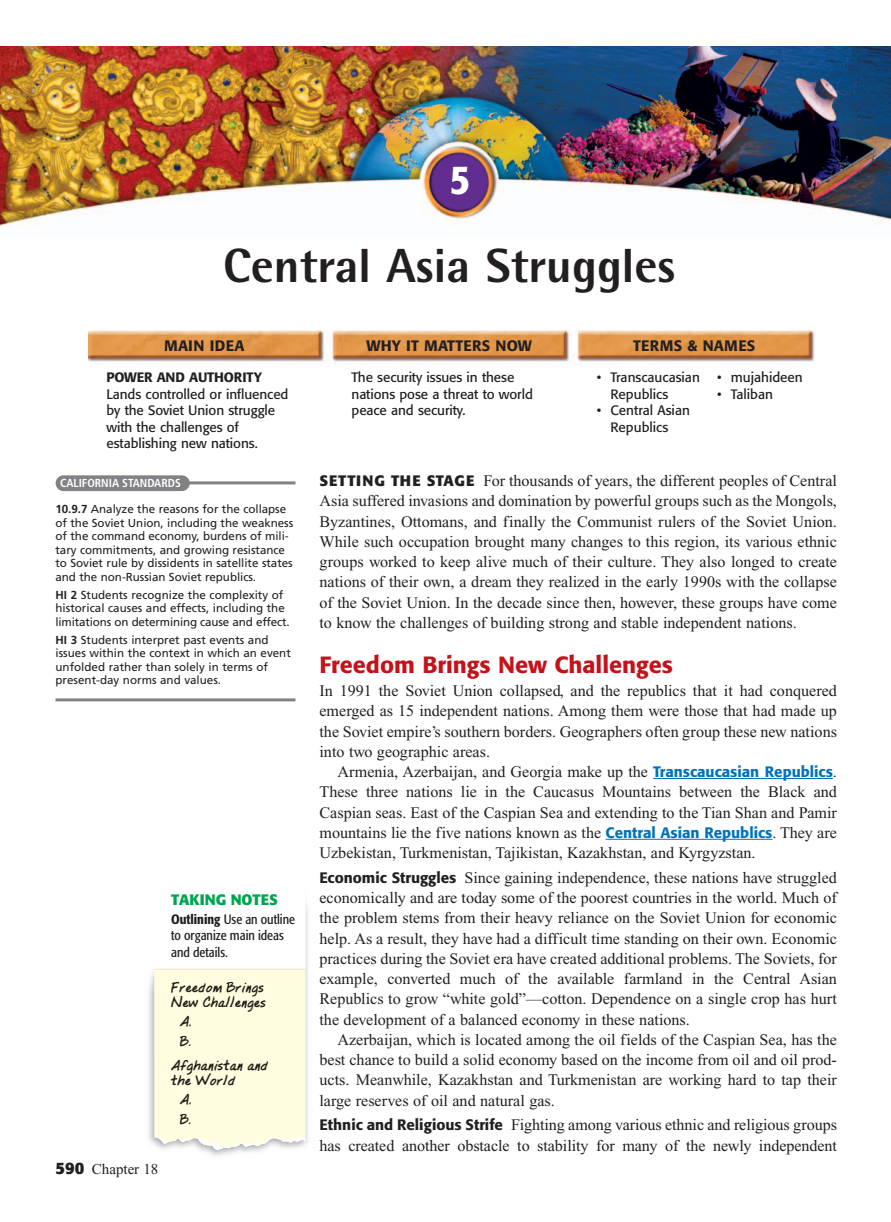
<style>
.page{position:relative;width:891px;height:1222px;background:#fff}
.page>*{position:absolute;margin:0;border:0;box-sizing:border-box;transform-origin:0 0}
.t1{font:800 48px "Rotis Semi Sans";color:#231f20}
.t2{font:500 condensed 42px "Formata";color:#fff}
.t3{font:500 23.25px "Formata";color:#c4121a}
.t4{font:16.2px/20.2px "Times New Roman";color:#231f20;text-align:justify}
.t5{font:500 15px "Formata";letter-spacing:.015em;color:#231f20}
.t6{font:15px "Times New Roman";color:#231f20}
.t7{font:700 15px "Formata";color:#00a54f}
.t8{font:13.5px/16.5px "Formata";letter-spacing:-.005em;color:#231f20}
.t9{font:700 13.5px/15px "Lazyvermont";letter-spacing:.035em;color:#211e17}
.t10{font:condensed 13.5px/16.5px "Formata";color:#231f20}
.t11{font:500 13.5px "Formata";letter-spacing:-.01em;color:#231f20}
.t12{font:11.7px/13.5px "Frutiger";letter-spacing:-.005em;color:#231f20}
.t13{font:700 condensed 11.7px "Frutiger";color:#fff}
.s1{font-weight:700}
.s2{font-weight:500}
.s3{font-family:"Formata";font-weight:700;font-size:16.5px}
.s4{font-family:"Formata";font-weight:700;font-size:15px}
.s5{font-family:"Formata";font-weight:500;font-size:15px;color:#0072bc}
.s6{font-family:"Formata";font-weight:500;font-size:15px}
</style>
<div class="page">
<img style="left:148px;top:904px;width:160px;height:252px">
<svg style="left:154px;top:904px;width:151px;height:246px"></svg>
<div style="left:171px;top:1074px;width:69px;height:11px;background:#fffce0"></div>
<hr style="left:171px;top:1073px;width:69px;height:1px;background:#fffce0">
<hr style="left:174px;top:1073px;width:54px;height:1px;background:#211e17">
<div style="left:171px;top:1094px;width:20px;height:11px;background:#fffce0"></div>
<div style="left:171px;top:1113px;width:19px;height:11px;background:#fffce0"></div>
<img style="left:88px;top:331px;width:727px;height:34px">
<img style="left:0;top:46px;width:891px;height:180px">
<hr style="left:660px;top:778px;width:173px;height:1px;background:#0072bc">
<hr style="left:606px;top:839px;width:167px;height:1px;background:#0072bc">
<hr style="left:177px;top:481px;width:119px;height:3px;background:#808285">
<div style="left:56px;top:475px;width:134px;height:16px;background:#808285;border-radius:8px"></div>
<hr style="left:56px;top:698px;width:240px;height:3px;background:#808285">
<h2 class="t2" style="left:450px;top:162px;width:22px">5</h2>
<h1 class="t1" style="left:223px;top:249px;width:454px">Central Asia Struggles</h1>
<p class="t5" style="left:164px;top:339px;width:82px">MAIN IDEA</p>
<p class="t5" style="left:366px;top:339px;width:167px">WHY IT MATTERS NOW</p>
<p class="t5" style="left:633px;top:339px;width:124px">TERMS &amp; NAMES</p>
<p class="t11" style="left:106px;top:371px;width:157px">POWER AND AUTHORITY</p>
<p class="t8" style="left:106px;top:387px;width:183px">Lands controlled or influenced by the Soviet Union struggle with the challenges of establishing new nations.</p>
<p class="t8" style="left:717px;top:370px;width:87px">• mujahideen</p>
<p class="t8" style="left:717px;top:387px;width:57px">• Taliban</p>
<p class="t8" style="left:352px;top:370px;width:183px">The security issues in these nations pose a threat to world peace and security.</p>
<p class="t8" style="left:610px;top:370px;width:91px;text-indent:-14px">• Transcaucasian<br>Republics</p>
<p class="t8" style="left:597px;top:403px;width:94px;text-align:center">• Central Asian<br>Republics</p>
<p class="t13" style="left:60px;top:478px;width:122px">CALIFORNIA STANDARDS</p>
<p class="t12" style="left:55px;top:503px;width:239px"><span class="s1">10.9.7</span> Analyze the reasons for the collapse of the Soviet Union, including the weakness of the command economy, burdens of mili&shy;tary commitments, and growing resistance to Soviet rule by dissidents in satellite states and the non-Russian Soviet republics.</p>
<p class="t12" style="left:55px;top:589px;width:236px"><span class="s1">HI 2</span> Students recognize the complexity of historical causes and effects, including the limitations on determining cause and effect.</p>
<p class="t12" style="left:55px;top:634px;width:237px"><span class="s1">HI 3</span> Students interpret past events and issues within the context in which an event unfolded rather than solely in terms of present-day norms and values.</p>
<p class="t7" style="left:171px;top:893px;width:108px">TAKING NOTES</p>
<p class="t10" style="left:171px;top:911px;width:125px"><span class="s2">Outlining</span> Use an outline to organize main ideas and details.</p>
<p class="t9" style="left:171px;top:981px;width:96px">Freedom Brings<br>New Challenges</p>
<p class="t9" style="left:180px;top:1014px;width:12px;line-height:19.5px">A.<br>B.</p>
<p class="t9" style="left:171px;top:1059px;width:99px">Af hanistan and the World</p>
<p class="t9" style="left:187px;top:1059px;width:8px">g</p>
<p class="t9" style="left:180px;top:1092px;width:12px;line-height:19.5px">A.<br>B.</p>
<p class="t6" style="left:56px;top:1164px;width:104px"><span class="s3">590</span> Chapter 18</p>
<p class="t4" style="left:320px;top:472px;width:519px"><span class="s4">SETTING THE STAGE</span> For thousands of years, the different peoples of Central Asia suffered invasions and domination by powerful groups such as the Mongols, Byzantines, Ottomans, and finally the Communist rulers of the Soviet Union.<br>While such occupation brought many changes to this region, its various ethnic groups worked to keep alive much of their culture. They also longed to create nations of their own, a dream they realized in the early 1990s with the collapse of the Soviet Union. In the decade since then, however, these groups have come to know the challenges of building strong and stable independent nations.</p>
<h3 class="t3" style="left:320px;top:654px;width:355px">Freedom Brings New Challenges</h3>
<p class="t4" style="left:320px;top:682px;width:519px">In 1991 the Soviet Union collapsed, and the republics that it had conquered emerged as 15 independent nations. Among them were those that had made up the Soviet empire’s southern borders. Geographers often group these new nations into two geographic areas.</p>
<p class="t4" style="left:319px;top:763px;width:519px;text-indent:18px">Armenia, Azerbaijan, and Georgia make up the <span class="s5">Transcaucasian Republics</span>.<br>These three nations lie in the Caucasus Mountains between the Black and Caspian seas. East of the Caspian Sea and extending to the Tian Shan and Pamir mountains lie the five nations known as the <span class="s5">Central Asian Republics</span>. They are Uzbekistan, Turkmenistan, Tajikistan, Kazakhstan, and Kyrgyzstan.</p>
<p class="t4" style="left:319px;top:869px;width:519px"><span class="s6">Economic Struggles</span> Since gaining independence, these nations have struggled economically and are today some of the poorest countries in the world. Much of the problem stems from their heavy reliance on the Soviet Union for economic help. As a result, they have had a difficult time standing on their own. Economic practices during the Soviet era have created additional problems. The Soviets, for example, converted much of the available farmland in the Central Asian Republics to grow “white gold”—cotton. Dependence on a single crop has hurt the development of a balanced economy in these nations.</p>
<p class="t4" style="left:319px;top:1031px;width:519px;text-indent:18px">Azerbaijan, which is located among the oil fields of the Caspian Sea, has the best chance to build a solid economy based on the income from oil and oil prod&shy;ucts. Meanwhile, Kazakhstan and Turkmenistan are working hard to tap their large reserves of oil and natural gas.</p>
<p class="t4" style="left:319px;top:1116px;width:519px"><span class="s6">Ethnic and Religious Strife</span> Fighting among various ethnic and religious groups has created another obstacle to stability for many of the newly independent</p>
</div>
